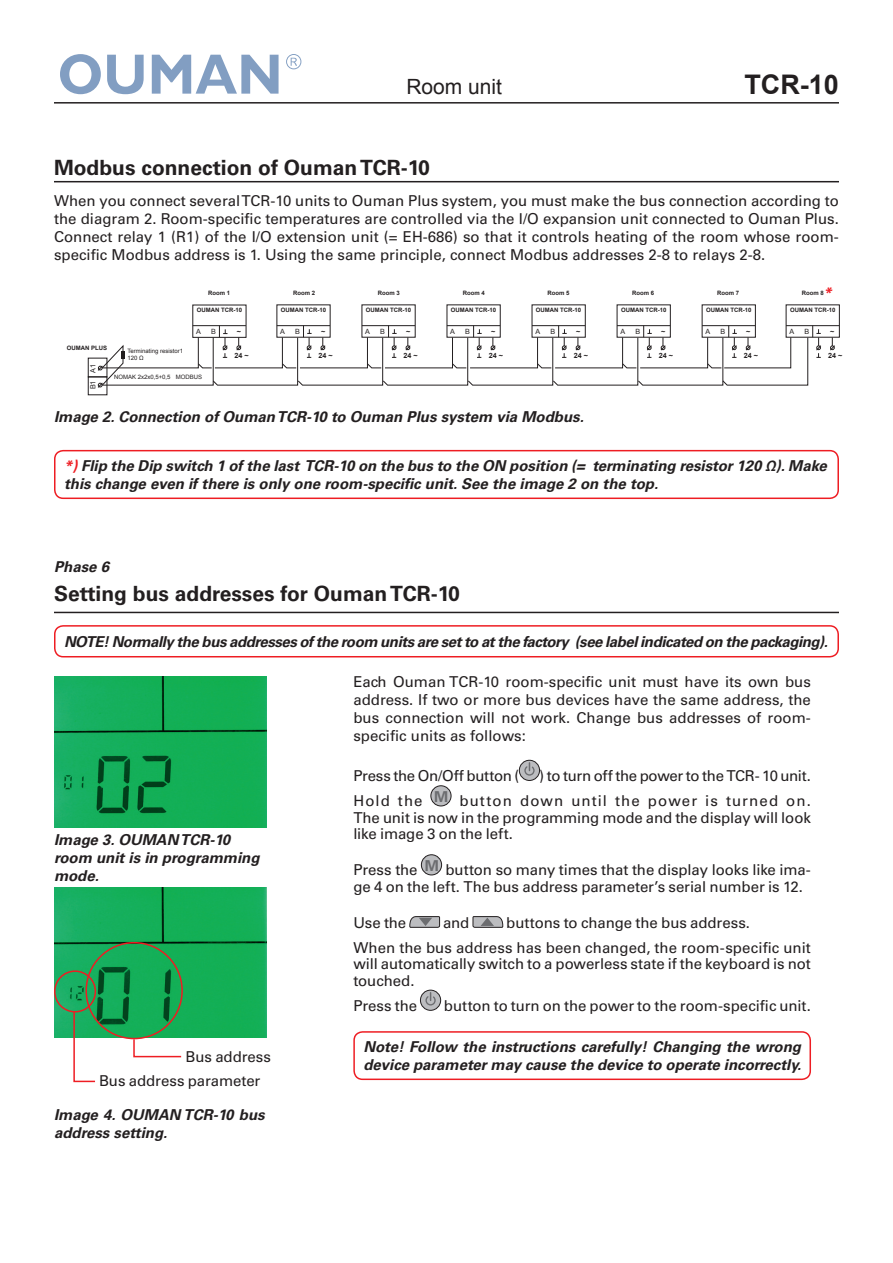
<style>
.page{position:relative;width:893px;height:1263px;background:#fff}
.page>*{position:absolute;margin:0;border:0;box-sizing:border-box;transform-origin:0 0}
.tunniste{font:700 27px "Arial";color:#231f20}
.Otsikko_3{font:700 21px "Univers LT Std";color:#231f20}
.Otsake{font:21px "Arial";color:#231f20}
.Leipäteksti{font:15px/18px "Univers LT Std";color:#231f20;text-align:justify}
.Leipäteksti_12_pt{font:15px/16.5px "Univers LT Std";letter-spacing:-.01em;color:#231f20;text-align:justify}
.Leipäteksti-2{font:italic 700 15px/18px "Univers LT Std";color:#231f20}
.Leipäteksti-3{font:italic 700 15px "Univers LT Std";letter-spacing:-.03em;color:#231f20}
.t1{font:700 15px "Univers LT Std";color:#6c6d70}
.Leipäteksti-4{font:italic 700 15px "Univers LT Std";color:#ee1d23}
.riviliittimet{font:700 7.2px "Arial";color:#231f20}
.t2{font:7.2px "Arial";color:#231f20}
.Kytkettävät_jutut{font:700 6px "Arial";color:#231f20}
.KLM{font:6px/7.2px "Arial";color:#231f20}
.s1{color:#ee1d23}
</style>
<div class="page">
<svg style="left:60px;top:54px;width:41px;height:40px"></svg>
<svg style="left:107px;top:55px;width:37px;height:39px"></svg>
<svg style="left:152px;top:55px;width:127px;height:39px"></svg>
<svg style="left:286px;top:54px;width:15px;height:15px"></svg>
<hr style="left:54px;top:102px;width:785px;height:2px;background:#231f20">
<div style="left:353px;top:1031px;width:458px;height:49px;border:2px solid #ee1d23;border-radius:9px"></div>
<svg style="left:519px;top:760px;width:20px;height:20px"></svg>
<div style="left:519px;top:760px;width:21px;height:21px;border:1px solid #231f20;border-radius:50%"></div>
<svg style="left:524px;top:763px;width:11px;height:13px"></svg>
<div style="left:431px;top:786px;width:20px;height:20px;background:#bcbdc0;border-radius:50%"></div>
<div style="left:431px;top:785px;width:20px;height:21px;border:1px solid #231f20;border-radius:50%"></div>
<div style="left:421px;top:855px;width:21px;height:20px;background:#bcbdc0;border-radius:50%"></div>
<div style="left:421px;top:854px;width:21px;height:21px;border:1px solid #231f20;border-radius:50%"></div>
<svg style="left:409px;top:916px;width:31px;height:12px"></svg>
<svg style="left:473px;top:916px;width:30px;height:12px"></svg>
<div style="left:420px;top:990px;width:21px;height:20px;background:#bcbdc0;border-radius:50%"></div>
<div style="left:420px;top:990px;width:21px;height:20px;border:1px solid #231f20;border-radius:50%"></div>
<svg style="left:425px;top:993px;width:11px;height:13px"></svg>
<img style="left:54px;top:676px;width:213px;height:151px">
<img style="left:54px;top:887px;width:213px;height:150px">
<div style="left:54px;top:970px;width:42px;height:42px;border:2px solid #ee1d23;border-radius:50%"></div>
<svg style="left:73px;top:1010px;width:24px;height:73px"></svg>
<div style="left:85px;top:942px;width:98px;height:97px;border:2px solid #ee1d23;border-radius:50%"></div>
<svg style="left:133px;top:1038px;width:49px;height:20px"></svg>
<hr style="left:54px;top:612px;width:785px;height:1px;background:#231f20">
<hr style="left:54px;top:181px;width:785px;height:1px;background:#231f20">
<div style="left:54px;top:450px;width:785px;height:49px;border:2px solid #ee1d23;border-radius:9px"></div>
<div style="left:54px;top:625px;width:785px;height:32px;border:2px solid #ee1d23;border-radius:9px"></div>
<div style="left:88px;top:358px;width:19px;height:19px;border:1px solid #231f20"></div>
<div style="left:88px;top:376px;width:19px;height:19px;border:1px solid #231f20"></div>
<hr style="left:786px;top:325px;width:53px;height:1px;background:#231f20">
<svg style="left:830px;top:337px;width:5px;height:13px"></svg>
<svg style="left:98px;top:325px;width:723px;height:63px"></svg>
<p class="Otsake" style="left:406px;top:73px;width:97px">Room unit</p>
<p class="tunniste" style="left:744px;top:67px;width:96px">TCR-10</p>
<p class="Otsikko_3" style="left:54px;top:155px;width:377px">Modbus connection of Ouman TCR-10</p>
<p class="Leipäteksti" style="left:54px;top:192px;width:786px">When you connect several TCR-10 units to Ouman Plus system, you must make the bus connection according to the diagram 2. Room-specific temperatures are controlled via the I/O expansion unit connected to Ouman Plus.<br>Connect relay 1 (R1) of the I/O extension unit (= EH-686) so that it controls heating of the room whose room&shy;specific Modbus address is 1. Using the same principle, connect Modbus addresses 2-8 to relays 2-8.</p>
<p class="Kytkettävät_jutut" style="left:67px;top:344px;width:42px">OUMAN PLUS</p>
<p class="KLM" style="left:127px;top:347px;width:57px">Terminating resistor1<br>120 Ω</p>
<p class="Leipäteksti-4" style="left:823px;top:284px;width:10px">*</p>
<p class="Kytkettävät_jutut" style="left:208px;top:289px;width:24px">Room 1</p>
<p class="Kytkettävät_jutut" style="left:293px;top:289px;width:24px">Room 2</p>
<p class="Kytkettävät_jutut" style="left:378px;top:289px;width:24px">Room 3</p>
<p class="Kytkettävät_jutut" style="left:463px;top:289px;width:24px">Room 4</p>
<p class="Kytkettävät_jutut" style="left:547px;top:289px;width:24px">Room 5</p>
<p class="Kytkettävät_jutut" style="left:632px;top:289px;width:24px">Room 6</p>
<p class="Kytkettävät_jutut" style="left:717px;top:289px;width:24px">Room 7</p>
<p class="Kytkettävät_jutut" style="left:802px;top:289px;width:24px">Room 8</p>
<p class="Kytkettävät_jutut" style="left:197px;top:306px;width:47px">OUMAN TCR-10</p>
<p class="t2" style="left:196px;top:327px;width:6px">A</p>
<p class="t2" style="left:211px;top:327px;width:6px">B</p>
<p class="riviliittimet" style="left:237px;top:327px;width:6px">~</p>
<p class="riviliittimet" style="left:234px;top:350px;width:16px">24 ~</p>
<p class="Kytkettävät_jutut" style="left:281px;top:306px;width:47px">OUMAN TCR-10</p>
<p class="t2" style="left:280px;top:326px;width:6px">A</p>
<p class="t2" style="left:295px;top:326px;width:6px">B</p>
<p class="riviliittimet" style="left:321px;top:327px;width:6px">~</p>
<p class="riviliittimet" style="left:319px;top:350px;width:16px">24 ~</p>
<p class="Kytkettävät_jutut" style="left:366px;top:306px;width:47px">OUMAN TCR-10</p>
<p class="t2" style="left:365px;top:326px;width:6px">A</p>
<p class="t2" style="left:380px;top:326px;width:6px">B</p>
<p class="riviliittimet" style="left:406px;top:327px;width:6px">~</p>
<p class="riviliittimet" style="left:404px;top:350px;width:16px">24 ~</p>
<p class="Kytkettävät_jutut" style="left:451px;top:306px;width:47px">OUMAN TCR-10</p>
<p class="t2" style="left:450px;top:326px;width:6px">A</p>
<p class="t2" style="left:465px;top:326px;width:6px">B</p>
<p class="riviliittimet" style="left:491px;top:327px;width:6px">~</p>
<p class="riviliittimet" style="left:489px;top:350px;width:16px">24 ~</p>
<p class="Kytkettävät_jutut" style="left:536px;top:306px;width:47px">OUMAN TCR-10</p>
<p class="t2" style="left:535px;top:326px;width:6px">A</p>
<p class="t2" style="left:550px;top:326px;width:6px">B</p>
<p class="riviliittimet" style="left:576px;top:327px;width:6px">~</p>
<p class="riviliittimet" style="left:574px;top:350px;width:16px">24 ~</p>
<p class="Kytkettävät_jutut" style="left:621px;top:306px;width:47px">OUMAN TCR-10</p>
<p class="t2" style="left:620px;top:326px;width:6px">A</p>
<p class="t2" style="left:635px;top:326px;width:6px">B</p>
<p class="riviliittimet" style="left:661px;top:327px;width:6px">~</p>
<p class="riviliittimet" style="left:659px;top:350px;width:16px">24 ~</p>
<p class="Kytkettävät_jutut" style="left:706px;top:306px;width:47px">OUMAN TCR-10</p>
<p class="t2" style="left:705px;top:326px;width:6px">A</p>
<p class="t2" style="left:720px;top:326px;width:6px">B</p>
<p class="riviliittimet" style="left:746px;top:327px;width:6px">~</p>
<p class="riviliittimet" style="left:744px;top:350px;width:16px">24 ~</p>
<p class="Kytkettävät_jutut" style="left:790px;top:306px;width:47px">OUMAN TCR-10</p>
<p class="t2" style="left:789px;top:326px;width:6px">A</p>
<p class="t2" style="left:804px;top:326px;width:6px">B</p>
<p class="riviliittimet" style="left:830px;top:327px;width:6px">~</p>
<p class="riviliittimet" style="left:828px;top:350px;width:16px">24 ~</p>
<p class="t2" style="left:88px;top:372px;width:10px;rotate:-90deg">A1</p>
<p class="t2" style="left:88px;top:389px;width:10px;rotate:-90deg">B1</p>
<p class="KLM" style="left:114px;top:373px;width:58px">NOMAK 2x2x0,5+0,5</p>
<p class="KLM" style="left:176px;top:373px;width:28px">MODBUS</p>
<p class="Leipäteksti-2" style="left:54px;top:408px;width:531px">Image 2. Connection of Ouman TCR-10 to Ouman Plus system via Modbus.</p>
<p class="Leipäteksti-2" style="left:64px;top:457px;width:764px"><span class="s1">*)</span> Flip the Dip switch 1 of the last TCR-10 on the bus to the ON position (= terminating resistor 120 Ω). Make this change even if there is only one room-specific unit. See the image 2 on the top.</p>
<p class="Leipäteksti-2" style="left:54px;top:558px;width:57px">Phase 6</p>
<p class="Otsikko_3" style="left:54px;top:581px;width:407px">Setting bus addresses for Ouman TCR-10</p>
<p class="Leipäteksti-3" style="left:64px;top:633px;width:765px">NOTE! Normally the bus addresses of the room units are set to at the factory (see label indicated on the packaging).</p>
<p class="Leipäteksti-2" style="left:54px;top:831px;width:207px">Image 3. OUMAN TCR-10 room unit is in programming mode.</p>
<p class="Leipäteksti_12_pt" style="left:186px;top:1048px;width:87px">Bus address</p>
<p class="Leipäteksti_12_pt" style="left:99px;top:1073px;width:163px">Bus address parameter</p>
<p class="Leipäteksti-2" style="left:54px;top:1106px;width:212px">Image 4. OUMAN TCR-10 bus address setting.</p>
<p class="Leipäteksti" style="left:353px;top:673px;width:459px">Each Ouman TCR-10 room-specific unit must have its own bus address. If two or more bus devices have the same address, the bus connection will not work. Change bus addresses of room&shy;specific units as follows:</p>
<p class="Leipäteksti_12_pt" style="left:353px;top:767px;width:168px">Press the On/Off button (</p>
<p class="Leipäteksti_12_pt" style="left:539px;top:767px;width:273px">) to turn off the power to the TCR- 10 unit.</p>
<p class="Leipäteksti_12_pt" style="left:353px;top:793px;width:71px">Hold the</p>
<p class="t1" style="left:434px;top:787px;width:16px">M</p>
<p class="Leipäteksti_12_pt" style="left:353px;top:793px;width:459px;text-indent:106px">button down until the power is turned on.<br>The unit is now in the programming mode and the display will look like image 3 on the left.</p>
<p class="Leipäteksti_12_pt" style="left:353px;top:862px;width:66px">Press the</p>
<p class="t1" style="left:425px;top:856px;width:16px">M</p>
<p class="Leipäteksti_12_pt" style="left:353px;top:862px;width:459px;text-indent:92px">button so many times that the display looks like ima&shy;ge 4 on the left. The bus address parameter’s serial number is 12.</p>
<p class="Leipäteksti_12_pt" style="left:353px;top:914px;width:54px">Use the</p>
<p class="Leipäteksti_12_pt" style="left:443px;top:914px;width:28px">and</p>
<p class="Leipäteksti_12_pt" style="left:506px;top:914px;width:245px">buttons to change the bus address.</p>
<p class="Leipäteksti_12_pt" style="left:353px;top:939px;width:459px">When the bus address has been changed, the room-specific unit will automatically switch to a powerless state if the keyboard is not touched.</p>
<p class="Leipäteksti_12_pt" style="left:353px;top:997px;width:65px">Press the</p>
<p class="Leipäteksti_12_pt" style="left:444px;top:997px;width:368px">button to turn on the power to the room-specific unit.</p>
<p class="Leipäteksti-2" style="left:363px;top:1038px;width:440px">Note! Follow the instructions carefully! Changing the wrong device parameter may cause the device to operate incorrectly.</p>
</div>
